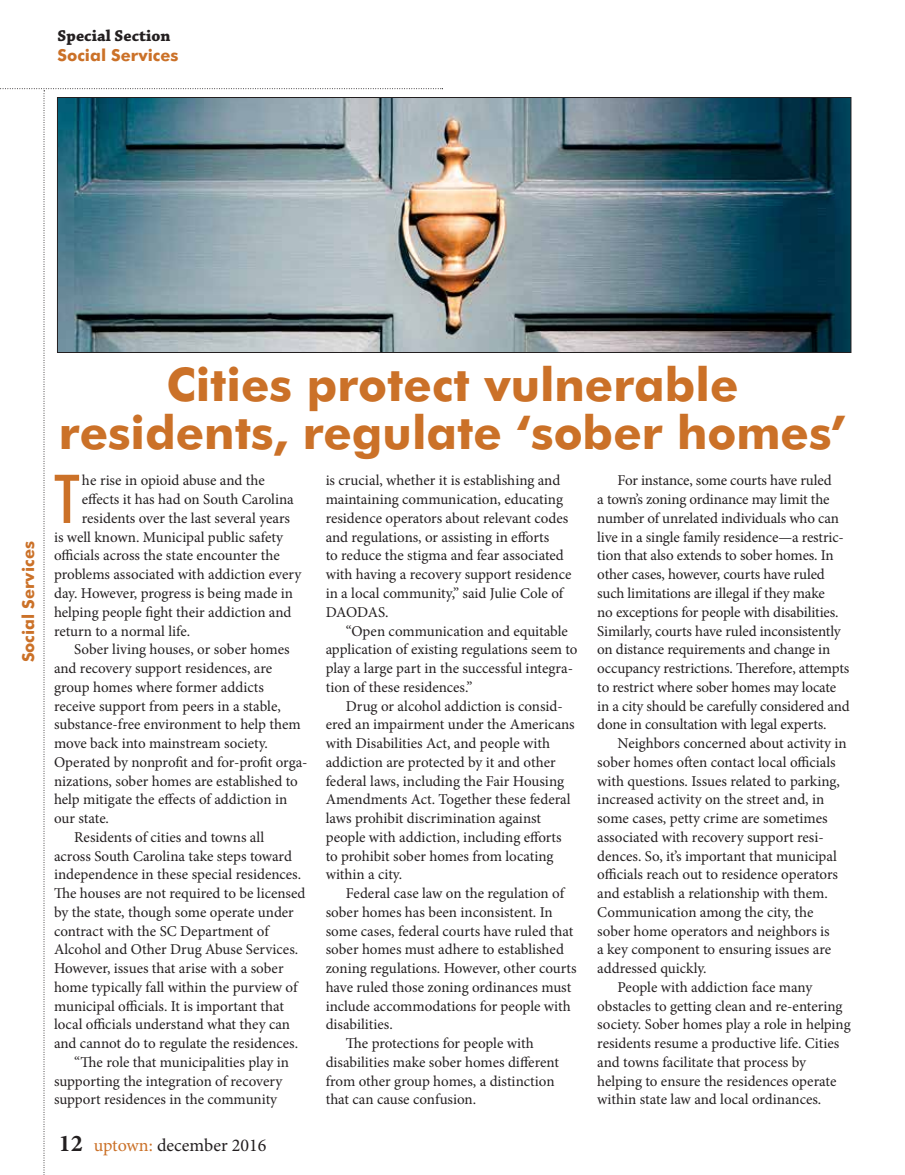
<style>
.page{position:relative;width:905px;height:1175px;background:#fff}
.page>*{position:absolute;margin:0;border:0;box-sizing:border-box;transform-origin:0 0}
.t1{font:500 condensed 67.65px "Futura BT";color:#cb7128}
.t2{font:700 46.5px/48px "Futura BT";color:#cb7128;text-align:center}
.t3{font:18px "Minion Pro";color:#231f20}
.t4{font:700 16.5px "Futura BT";color:#cb7128}
.t5{font:700 16.5px "Chaparral Pro";letter-spacing:.005em;color:#231f20}
.t6{font:15px/18.8px "Minion Pro";letter-spacing:-.005em;color:#231f20}
.s1{font-weight:700;font-size:24px}
.s2{color:#cb7128}
</style>
<div class="page">
<svg style="left:0;top:88px;width:443px;height:1087px"></svg>
<img style="left:59px;top:99px;width:790px;height:252px">
<div style="left:57px;top:97px;width:794px;height:256px;border:1px solid #231f20"></div>
<p class="t5" style="left:57px;top:26px;width:115px">Special Section</p>
<p class="t4" style="left:57px;top:45px;width:122px">Social Services</p>
<p class="t4" style="left:18px;top:662px;width:122px;rotate:-90deg">Social Services</p>
<h2 class="t2" style="left:59px;top:360px;width:788px">Cities protect vulnerable residents, regulate ‘sober homes’</h2>
<h1 class="t1" style="left:54px;top:458px;width:27px">T</h1>
<p class="t6" style="left:82px;top:471px;width:184px">he rise in opioid abuse and the</p>
<p class="t6" style="left:82px;top:490px;width:213px">effects it has had on South Carolina</p>
<p class="t6" style="left:82px;top:509px;width:210px">residents over the last several years</p>
<p class="t6" style="left:54px;top:527px;width:230px">is well known. Municipal public safety</p>
<p class="t6" style="left:54px;top:546px;width:227px">officials across the state encounter the</p>
<p class="t6" style="left:54px;top:565px;width:249px">problems associated with addiction every</p>
<p class="t6" style="left:54px;top:584px;width:240px">day. However, progress is being made in</p>
<p class="t6" style="left:54px;top:602px;width:239px">helping people fight their addiction and</p>
<p class="t6" style="left:54px;top:621px;width:138px">return to a normal life.</p>
<p class="t6" style="left:74px;top:640px;width:217px">Sober living houses, or sober homes</p>
<p class="t6" style="left:54px;top:659px;width:220px">and recovery support residences, are</p>
<p class="t6" style="left:54px;top:677px;width:211px">group homes where former addicts</p>
<p class="t6" style="left:54px;top:696px;width:228px">receive support from peers in a stable,</p>
<p class="t6" style="left:54px;top:715px;width:248px">substance-free environment to help them</p>
<p class="t6" style="left:54px;top:734px;width:215px">move back into mainstream society.</p>
<p class="t6" style="left:54px;top:752px;width:255px">Operated by nonprofit and for-profit orga-</p>
<p class="t6" style="left:54px;top:771px;width:245px">nizations, sober homes are established to</p>
<p class="t6" style="left:54px;top:790px;width:235px">help mitigate the effects of addiction in</p>
<p class="t6" style="left:54px;top:809px;width:57px">our state.</p>
<p class="t6" style="left:74px;top:827px;width:191px">Residents of cities and towns all</p>
<p class="t6" style="left:54px;top:846px;width:239px">across South Carolina take steps toward</p>
<p class="t6" style="left:54px;top:865px;width:249px">independence in these special residences.</p>
<p class="t6" style="left:54px;top:884px;width:253px">The houses are not required to be licensed</p>
<p class="t6" style="left:54px;top:902px;width:241px">by the state, though some operate under</p>
<p class="t6" style="left:54px;top:921px;width:216px">contract with the SC Department of</p>
<p class="t6" style="left:54px;top:940px;width:246px">Alcohol and Other Drug Abuse Services.</p>
<p class="t6" style="left:54px;top:959px;width:231px">However, issues that arise with a sober</p>
<p class="t6" style="left:54px;top:977px;width:245px">home typically fall within the purview of</p>
<p class="t6" style="left:54px;top:996px;width:231px">municipal officials. It is important that</p>
<p class="t6" style="left:54px;top:1015px;width:237px">local officials understand what they can</p>
<p class="t6" style="left:54px;top:1034px;width:246px">and cannot do to regulate the residences.</p>
<p class="t6" style="left:74px;top:1052px;width:216px">“The role that municipalities play in</p>
<p class="t6" style="left:54px;top:1071px;width:230px">supporting the integration of recovery</p>
<p class="t6" style="left:54px;top:1090px;width:225px">support residences in the community</p>
<p class="t3" style="left:59px;top:1133px;width:209px"><span class="s1">12</span> <span class="s2">uptown:</span> december 2016</p>
<p class="t6" style="left:326px;top:471px;width:247px">is crucial, whether it is establishing and maintaining communication, educating residence operators about relevant codes and regulations, or assisting in efforts<br>to reduce the stigma and fear associated with having a recovery support residence in a local community,” said Julie Cole of DAODAS.</p>
<p class="t6" style="left:326px;top:621px;width:253px;text-indent:20px">“Open communication and equitable application of existing regulations seem to play a large part in the successful integra&shy;tion of these residences.”</p>
<p class="t6" style="left:326px;top:696px;width:250px;text-indent:20px">Drug or alcohol addiction is consid&shy;ered an impairment under the Americans with Disabilities Act, and people with addiction are protected by it and other federal laws, including the Fair Housing Amendments Act. Together these federal laws prohibit discrimination against people with addiction, including efforts to prohibit sober homes from locating within a city.</p>
<p class="t6" style="left:346px;top:884px;width:220px">Federal case law on the regulation of</p>
<p class="t6" style="left:326px;top:902px;width:229px">sober homes has been inconsistent. In</p>
<p class="t6" style="left:326px;top:921px;width:249px">some cases, federal courts have ruled that</p>
<p class="t6" style="left:326px;top:940px;width:240px">sober homes must adhere to established</p>
<p class="t6" style="left:326px;top:959px;width:252px">zoning regulations. However, other courts</p>
<p class="t6" style="left:326px;top:977px;width:247px">have ruled those zoning ordinances must</p>
<p class="t6" style="left:326px;top:996px;width:246px">include accommodations for people with</p>
<p class="t6" style="left:326px;top:1015px;width:69px">disabilities.</p>
<p class="t6" style="left:346px;top:1034px;width:189px">The protections for people with</p>
<p class="t6" style="left:326px;top:1052px;width:235px">disabilities make sober homes different</p>
<p class="t6" style="left:326px;top:1071px;width:230px">from other group homes, a distinction</p>
<p class="t6" style="left:326px;top:1090px;width:152px">that can cause confusion.</p>
<p class="t6" style="left:597px;top:471px;width:254px;text-indent:20px">For instance, some courts have ruled<br>a town’s zoning ordinance may limit the number of unrelated individuals who can live in a single family residence—a restric&shy;tion that also extends to sober homes. In other cases, however, courts have ruled such limitations are illegal if they make<br>no exceptions for people with disabilities.<br>Similarly, courts have ruled inconsistently on distance requirements and change in occupancy restrictions. Therefore, attempts to restrict where sober homes may locate in a city should be carefully considered and done in consultation with legal experts.</p>
<p class="t6" style="left:617px;top:734px;width:231px">Neighbors concerned about activity in</p>
<p class="t6" style="left:597px;top:752px;width:240px">sober homes often contact local officials</p>
<p class="t6" style="left:597px;top:771px;width:244px">with questions. Issues related to parking,</p>
<p class="t6" style="left:597px;top:790px;width:228px">increased activity on the street and, in</p>
<p class="t6" style="left:597px;top:809px;width:232px">some cases, petty crime are sometimes</p>
<p class="t6" style="left:597px;top:827px;width:228px">associated with recovery support resi-</p>
<p class="t6" style="left:597px;top:846px;width:241px">dences. So, it’s important that municipal</p>
<p class="t6" style="left:597px;top:865px;width:242px">officials reach out to residence operators</p>
<p class="t6" style="left:597px;top:884px;width:232px">and establish a relationship with them.</p>
<p class="t6" style="left:597px;top:902px;width:218px">Communication among the city, the</p>
<p class="t6" style="left:597px;top:921px;width:234px">sober home operators and neighbors is</p>
<p class="t6" style="left:597px;top:940px;width:235px">a key component to ensuring issues are</p>
<p class="t6" style="left:597px;top:959px;width:111px">addressed quickly.</p>
<p class="t6" style="left:617px;top:977px;width:196px">People with addiction face many</p>
<p class="t6" style="left:597px;top:996px;width:247px">obstacles to getting clean and re-entering</p>
<p class="t6" style="left:597px;top:1015px;width:255px">society. Sober homes play a role in helping</p>
<p class="t6" style="left:597px;top:1034px;width:243px">residents resume a productive life. Cities</p>
<p class="t6" style="left:597px;top:1052px;width:210px">and towns facilitate that process by</p>
<p class="t6" style="left:597px;top:1071px;width:240px">helping to ensure the residences operate</p>
<p class="t6" style="left:597px;top:1090px;width:225px">within state law and local ordinances.</p>
</div>
